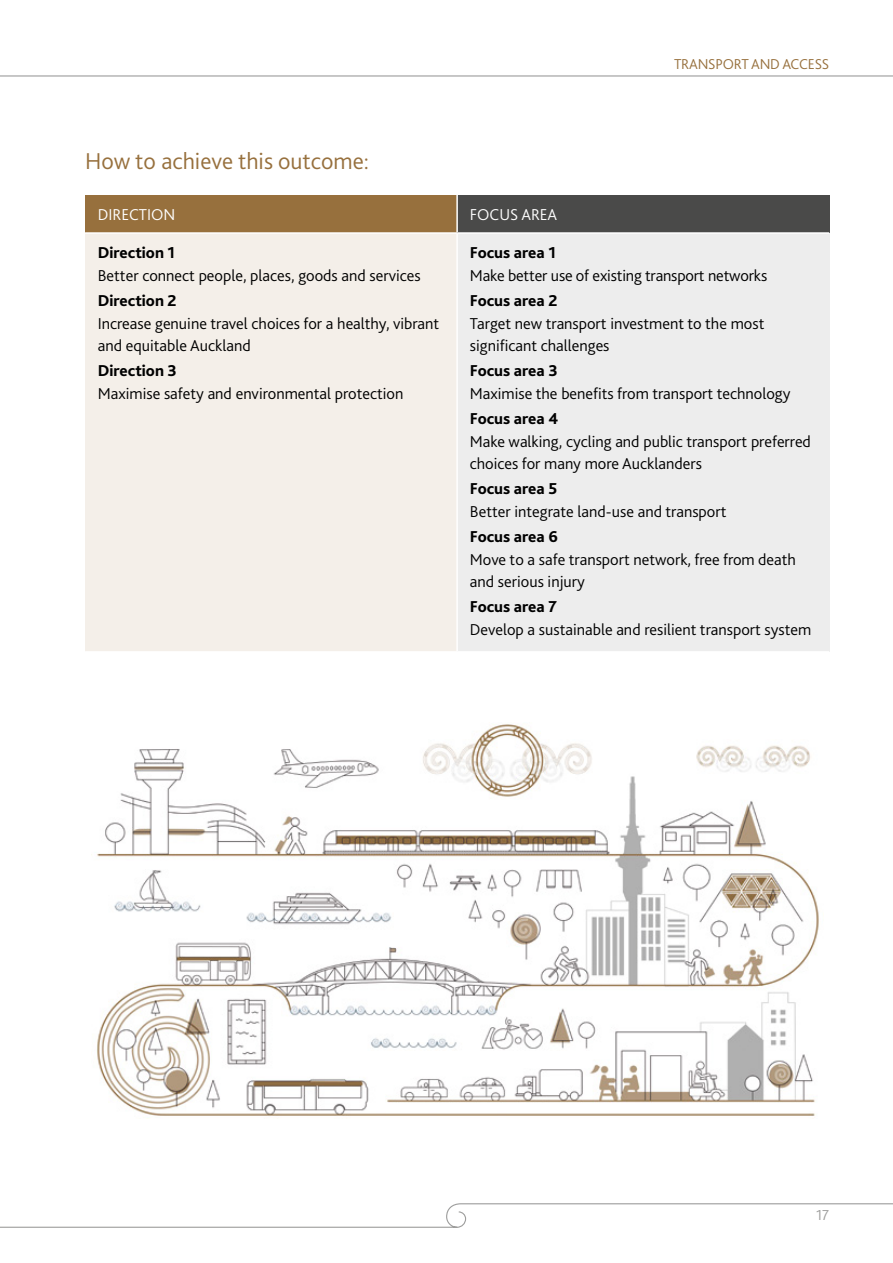
<style>
.page{position:relative;width:893px;height:1263px;background:#fff}
.page>*{position:absolute;margin:0;border:0;box-sizing:border-box;transform-origin:0 0}
.Sub_Heading{font:300 24px "Bliss";color:#97703d}
.Body_Text{font:300 16.5px/22.5px "Bliss";color:#000}
.Bold_Para{font:800 16.5px "Bliss";color:#000}
.Body_Text-2{font:300 16.5px "Bliss";color:#fff}
.t1{font:300 15px "Bliss";letter-spacing:-.015em;color:#97703d}
.t2{font:300 15px "Bliss";color:#9d9d9c}
</style>
<div class="page">
<div style="left:85px;top:195px;width:372px;height:38px;background:#97703d"></div>
<div style="left:457px;top:195px;width:372px;height:38px;background:#4a4a49"></div>
<div style="left:85px;top:233px;width:372px;height:419px;background:#f4efe9"></div>
<div style="left:457px;top:233px;width:372px;height:419px;background:#ededed"></div>
<hr style="left:456px;top:195px;width:2px;height:37px;background:#fff">
<hr style="left:85px;top:232px;width:372px;height:2px;background:#fff">
<hr style="left:457px;top:232px;width:372px;height:2px;background:#fff">
<hr style="left:456px;top:234px;width:2px;height:417px;background:#fff">
<hr style="left:85px;top:651px;width:372px;height:2px;background:#fff">
<hr style="left:457px;top:651px;width:372px;height:2px;background:#fff">
<img style="left:91px;top:724px;width:728px;height:392px">
<svg style="left:0;top:1203px;width:893px;height:25px"></svg>
<hr style="left:0;top:75px;width:893px;height:2px;background:#9d9d9c">
<h2 class="Sub_Heading" style="left:85px;top:146px;width:285px">How to achieve this outcome:</h2>
<p class="t1" style="left:674px;top:55px;width:157px">TRANSPORT AND ACCESS</p>
<p class="Body_Text-2" style="left:98px;top:205px;width:79px">DIRECTION</p>
<p class="Body_Text-2" style="left:470px;top:205px;width:89px">FOCUS AREA</p>
<p class="Bold_Para" style="left:98px;top:243px;width:79px">Direction 1</p>
<p class="Body_Text" style="left:98px;top:264px;width:324px">Better connect people, places, goods and services</p>
<p class="Bold_Para" style="left:98px;top:290px;width:80px">Direction 2</p>
<p class="Body_Text" style="left:98px;top:312px;width:343px">Increase genuine travel choices for a healthy, vibrant and equitable Auckland</p>
<p class="Bold_Para" style="left:98px;top:361px;width:81px">Direction 3</p>
<p class="Body_Text" style="left:98px;top:382px;width:307px">Maximise safety and environmental protection</p>
<p class="Bold_Para" style="left:470px;top:243px;width:87px">Focus area 1</p>
<p class="Body_Text" style="left:470px;top:264px;width:299px">Make better use of existing transport networks</p>
<p class="Bold_Para" style="left:470px;top:290px;width:89px">Focus area 2</p>
<p class="Body_Text" style="left:470px;top:312px;width:296px">Target new transport investment to the most significant challenges</p>
<p class="Bold_Para" style="left:470px;top:361px;width:89px">Focus area 3</p>
<p class="Body_Text" style="left:470px;top:382px;width:322px">Maximise the benefits from transport technology</p>
<p class="Bold_Para" style="left:470px;top:408px;width:90px">Focus area 4</p>
<p class="Body_Text" style="left:470px;top:430px;width:343px">Make walking, cycling and public transport preferred choices for many more Aucklanders</p>
<p class="Bold_Para" style="left:470px;top:479px;width:89px">Focus area 5</p>
<p class="Body_Text" style="left:470px;top:500px;width:258px">Better integrate land-use and transport</p>
<p class="Bold_Para" style="left:470px;top:526px;width:89px">Focus area 6</p>
<p class="Body_Text" style="left:470px;top:548px;width:328px">Move to a safe transport network, free from death and serious injury</p>
<p class="Bold_Para" style="left:470px;top:597px;width:88px">Focus area 7</p>
<p class="Body_Text" style="left:470px;top:618px;width:343px">Develop a sustainable and resilient transport system</p>
<p class="t2" style="left:816px;top:1206px;width:14px">17</p>
</div>
